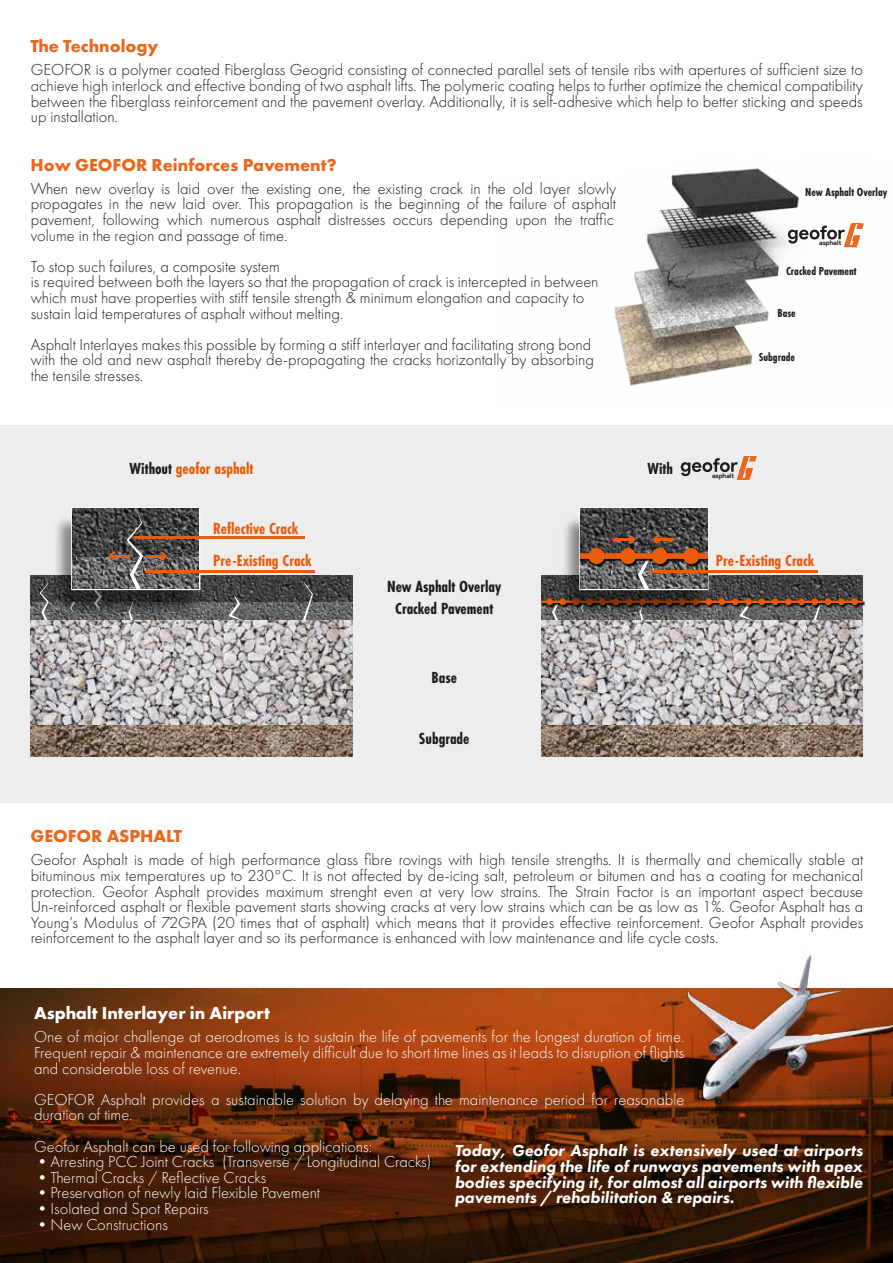
<style>
.page{position:relative;width:893px;height:1263px;background:#fff}
.page>*{position:absolute;margin:0;border:0;box-sizing:border-box;transform-origin:0 0}
.t1{font:700 18px "Futura PT";color:#ec671c}
.t2{font:700 18px "Futura PT";color:#fff}
.t3{font:700 16.65px "Futura PT Cond";color:#ea5b0b}
.t4{font:700 16.65px "Futura PT Cond";color:#1d1d1b}
.t5{font:300 16.5px/15.6px "Futura PT";color:#1d1d1b}
.t6{font:300 16.5px/15.6px "Futura PT";color:#fff;text-align:justify}
.t7{font:italic 800 16.5px/15.6px "Futura PT";color:#fff;text-align:justify}
.t8{font:700 12px "Futura PT Cond";color:#1d1d1b}
.t9{font:700 6.6px "Product Sans";letter-spacing:-.005em;color:#1d1d1b}
.s1{color:#1d1d1b}
</style>
<div class="page">
<svg style="left:0;top:989px;width:893px;height:274px;background:#5e270a"></svg>
<div style="left:0;top:425px;width:893px;height:377px;background:#ededed"></div>
<img style="left:595px;top:955px;width:298px;height:248px">
<img style="left:614px;top:168px;width:243px;height:218px">
<img style="left:31px;top:575px;width:321px;height:181px">
<svg style="left:40px;top:575px;width:9px;height:47px"></svg>
<svg style="left:228px;top:594px;width:14px;height:26px"></svg>
<svg style="left:303px;top:577px;width:10px;height:44px"></svg>
<img style="left:50px;top:519px;width:155px;height:101px">
<hr style="left:146px;top:570px;width:169px;height:3px;background:#ea5b0b">
<hr style="left:134px;top:536px;width:170px;height:3px;background:#ea5b0b">
<svg style="left:70px;top:507px;width:130px;height:114px;background:#5b5653"></svg>
<img style="left:541px;top:575px;width:322px;height:181px">
<svg style="left:541px;top:598px;width:322px;height:24px;background:#7d685c"></svg>
<img style="left:558px;top:519px;width:155px;height:101px">
<svg style="left:681px;top:456px;width:76px;height:24px"></svg>
<svg style="left:788px;top:223px;width:76px;height:24px"></svg>
<hr style="left:649px;top:570px;width:168px;height:3px;background:#ea5b0b">
<svg style="left:579px;top:507px;width:129px;height:83px;background:#6a564a"></svg>
<p class="t1" style="left:31px;top:35px;width:129px">The Technology</p>
<p class="t5" style="left:31px;top:62px;width:834px;text-align:justify">GEOFOR is a polymer coated Fiberglass Geogrid consisting of connected parallel sets of tensile ribs with apertures of sufficient size to achieve high interlock and effective bonding of two asphalt lifts. The polymeric coating helps to further optimize the chemical compatibility between the fiberglass reinforcement and the pavement overlay. Additionally, it is self-adhesive which help to better sticking and speeds up installation.</p>
<p class="t1" style="left:31px;top:153px;width:308px">How GEOFOR Reinforces Pavement?</p>
<p class="t5" style="left:31px;top:181px;width:587px">When new overlay is laid over the existing one, the existing crack in the old layer slowly propagates in the new laid over. This propagation is the beginning of the failure of asphalt pavement, following which numerous asphalt distresses occurs depending upon the traffic volume in the region and passage of time.</p>
<p class="t5" style="left:31px;top:259px;width:569px">To stop such failures, a composite system<br>is required between both the layers so that the propagation of crack is intercepted in between which must have properties with stiff tensile strength &amp; minimum elongation and capacity to sustain laid temperatures of asphalt without melting.</p>
<p class="t5" style="left:31px;top:337px;width:565px">Asphalt Interlayes makes this possible by forming a stiff interlayer and facilitating strong bond with the old and new asphalt thereby de-propagating the cracks horizontally by absorbing the tensile stresses.</p>
<p class="t8" style="left:805px;top:185px;width:83px">New Asphalt Overlay</p>
<p class="t9" style="left:819px;top:239px;width:24px">asphalt</p>
<p class="t8" style="left:786px;top:264px;width:72px">Cracked Pavement</p>
<p class="t8" style="left:777px;top:306px;width:20px">Base</p>
<p class="t8" style="left:759px;top:350px;width:38px">Subgrade</p>
<p class="t3" style="left:130px;top:459px;width:125px"><span class="s1">Without</span> geofor asphalt</p>
<p class="t4" style="left:648px;top:459px;width:27px">With</p>
<p class="t3" style="left:213px;top:519px;width:87px">Reflective Crack</p>
<p class="t3" style="left:213px;top:551px;width:100px">Pre-Existing Crack</p>
<p class="t4" style="left:387px;top:576px;width:116px">New Asphalt Overlay</p>
<p class="t4" style="left:395px;top:599px;width:100px">Cracked Pavement</p>
<p class="t4" style="left:431px;top:668px;width:27px">Base</p>
<p class="t4" style="left:419px;top:729px;width:52px">Subgrade</p>
<p class="t9" style="left:712px;top:471px;width:24px">asphalt</p>
<p class="t3" style="left:716px;top:551px;width:100px">Pre-Existing Crack</p>
<p class="t1" style="left:30px;top:825px;width:153px">GEOFOR ASPHALT</p>
<p class="t5" style="left:31px;top:852px;width:834px;text-align:justify">Geofor Asphalt is made of high performance glass fibre rovings with high tensile strengths. It is thermally and chemically stable at bituminous mix temperatures up to 230°C. It is not affected by de-icing salt, petroleum or bitumen and has a coating for mechanical protection. Geofor Asphalt provides maximum strenght even at very low strains. The Strain Factor is an important aspect because Un-reinforced asphalt or flexible pavement starts showing cracks at very low strains which can be as low as 1%. Geofor Asphalt has a Young’s Modulus of 72GPA (20 times that of asphalt) which means that it provides effective reinforcement. Geofor Asphalt provides reinforcement to the asphalt layer and so its performance is enhanced with low maintenance and life cycle costs.</p>
<p class="t2" style="left:34px;top:1002px;width:238px">Asphalt Interlayer in Airport</p>
<p class="t6" style="left:34px;top:1029px;width:652px">One of major challenge at aerodromes is to sustain the life of pavements for the longest duration of time.<br>Frequent repair &amp; maintenance are extremely difficult due to short time lines as it leads to disruption of flights and considerable loss of revenue.</p>
<p class="t6" style="left:34px;top:1091px;width:652px">GEOFOR Asphalt provides a sustainable solution by delaying the maintenance period for reasonable duration of time.</p>
<p class="t6" style="left:34px;top:1138px;width:340px">Geofor Asphalt can be used for following applications:</p>
<p class="t6" style="left:34px;top:1154px;width:399px">•Arresting PCC Joint Cracks (Transverse / Longitudinal Cracks)</p>
<p class="t6" style="left:34px;top:1169px;width:234px">•Thermal Cracks / Reflective Cracks</p>
<p class="t6" style="left:34px;top:1185px;width:288px">•Preservation of newly laid Flexible Pavement</p>
<p class="t6" style="left:34px;top:1201px;width:176px">•Isolated and Spot Repairs</p>
<p class="t6" style="left:34px;top:1216px;width:135px">•New Constructions</p>
<p class="t7" style="left:455px;top:1143px;width:410px">Today, Geofor Asphalt is extensively used at airports for extending the life of runways pavements with apex bodies specifying it, for almost all airports with flexible pavements / rehabilitation &amp; repairs.</p>
</div>
